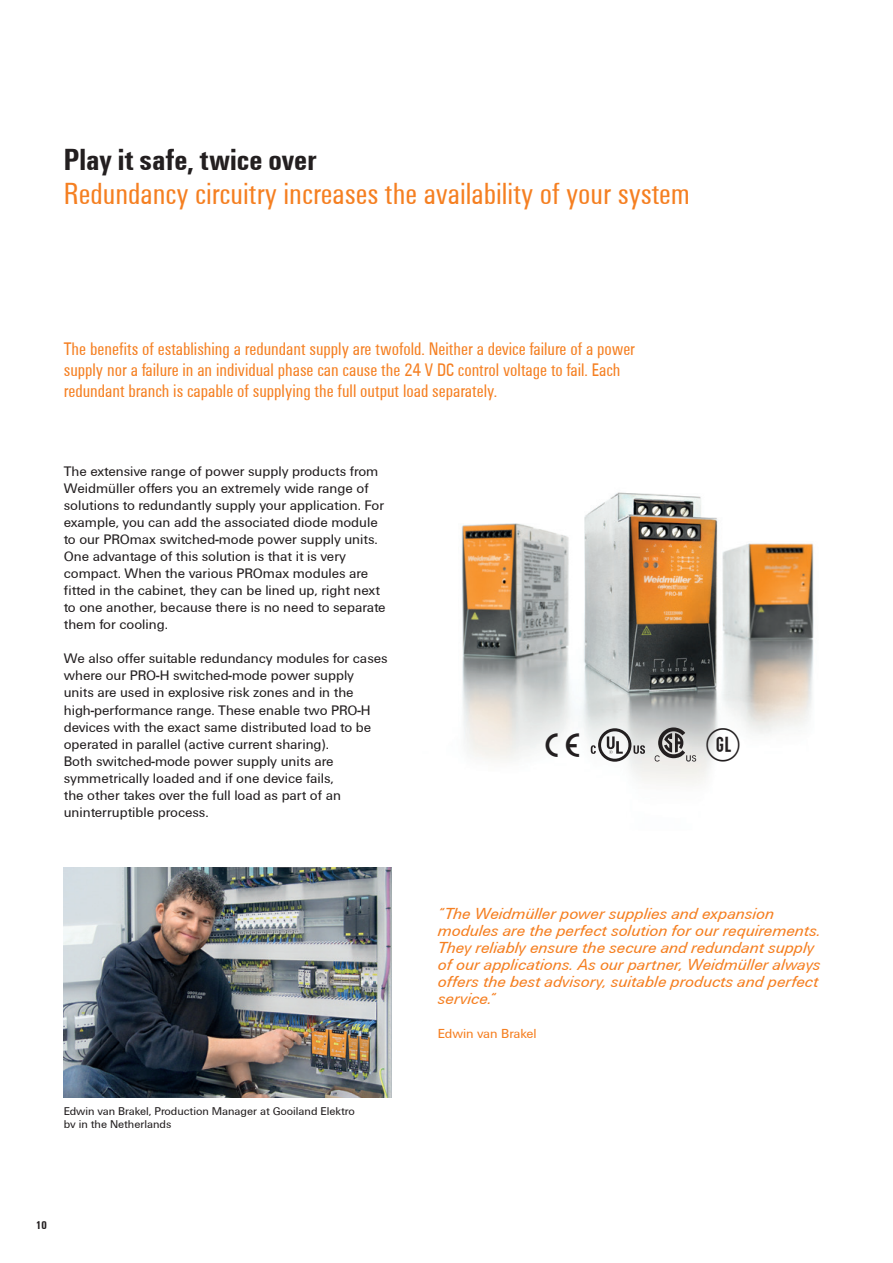
<style>
.page{position:relative;width:893px;height:1263px;background:#fff}
.page>*{position:absolute;margin:0;border:0;box-sizing:border-box;transform-origin:0 0}
.t1{font:34.5px "Weidmueller Spezial 99 Normal";color:#231f20}
.t2{font:31.5px "Weidmueller Condensed";color:#f57f21}
.t3{font:700 31.5px "Weidmueller Condensed";color:#231f20}
.t4{font:18.75px/21.3px "Weidmueller Condensed";color:#f57f21}
.t5{font:italic 16.5px/17px "Weidmueller";color:#f57f21}
.t6{font:14.25px/17px "Weidmueller";color:#231f20}
.t7{font:13.5px "Weidmueller";color:#f57f21}
.t8{font:11.7px/13.6px "Weidmueller";color:#231f20}
.t9{font:700 11.7px "Weidmueller Condensed";color:#231f20}
</style>
<div class="page">
<img style="left:461px;top:492px;width:353px;height:293px">
<img style="left:64px;top:867px;width:328px;height:230px">
<svg style="left:591px;top:728px;width:54px;height:34px"></svg>
<svg style="left:655px;top:727px;width:41px;height:34px"></svg>
<h2 class="t3" style="left:64px;top:141px;width:254px">Play it safe, twice over</h2>
<h2 class="t2" style="left:64px;top:175px;width:628px">Redundancy circuitry increases the availability of your system</h2>
<p class="t4" style="left:64px;top:338px;width:573px">The benefits of establishing a redundant supply are twofold. Neither a device failure of a power supply nor a failure in an individual phase can cause the 24 V DC control voltage to fail. Each redundant branch is capable of supplying the full output load separately.</p>
<p class="t6" style="left:64px;top:463px;width:323px">The extensive range of power supply products from Weidmüller offers you an extremely wide range of solutions to redundantly supply your application. For example, you can add the associated diode module to our PROmax switched-mode power supply units.<br>One advantage of this solution is that it is very compact. When the various PROmax modules are fitted in the cabinet, they can be lined up, right next to one another, because there is no need to separate them for cooling.</p>
<p class="t6" style="left:64px;top:650px;width:325px">We also offer suitable redundancy modules for cases where our PRO-H switched-mode power supply units are used in explosive risk zones and in the high-performance range. These enable two PRO-H devices with the exact same distributed load to be operated in parallel (active current sharing).<br>Both switched-mode power supply units are symmetrically loaded and if one device fails,<br>the other takes over the full load as part of an uninterruptible process.</p>
<p class="t8" style="left:64px;top:1104px;width:293px">Edwin van Brakel, Production Manager at Gooiland Elektro bv in the Netherlands</p>
<h1 class="t1" style="left:544px;top:725px;width:39px">%</h1>
<h1 class="t1" style="left:706px;top:722px;width:36px">u</h1>
<p class="t5" style="left:438px;top:904px;width:384px">“The Weidmüller power supplies and expansion modules are the perfect solution for our requirements.<br>They reliably ensure the secure and redundant supply of our applications. As our partner, Weidmüller always offers the best advisory, suitable products and perfect service.“</p>
<p class="t7" style="left:438px;top:1025px;width:100px">Edwin van Brakel</p>
<p class="t9" style="left:36px;top:1218px;width:12px">10</p>
</div>
